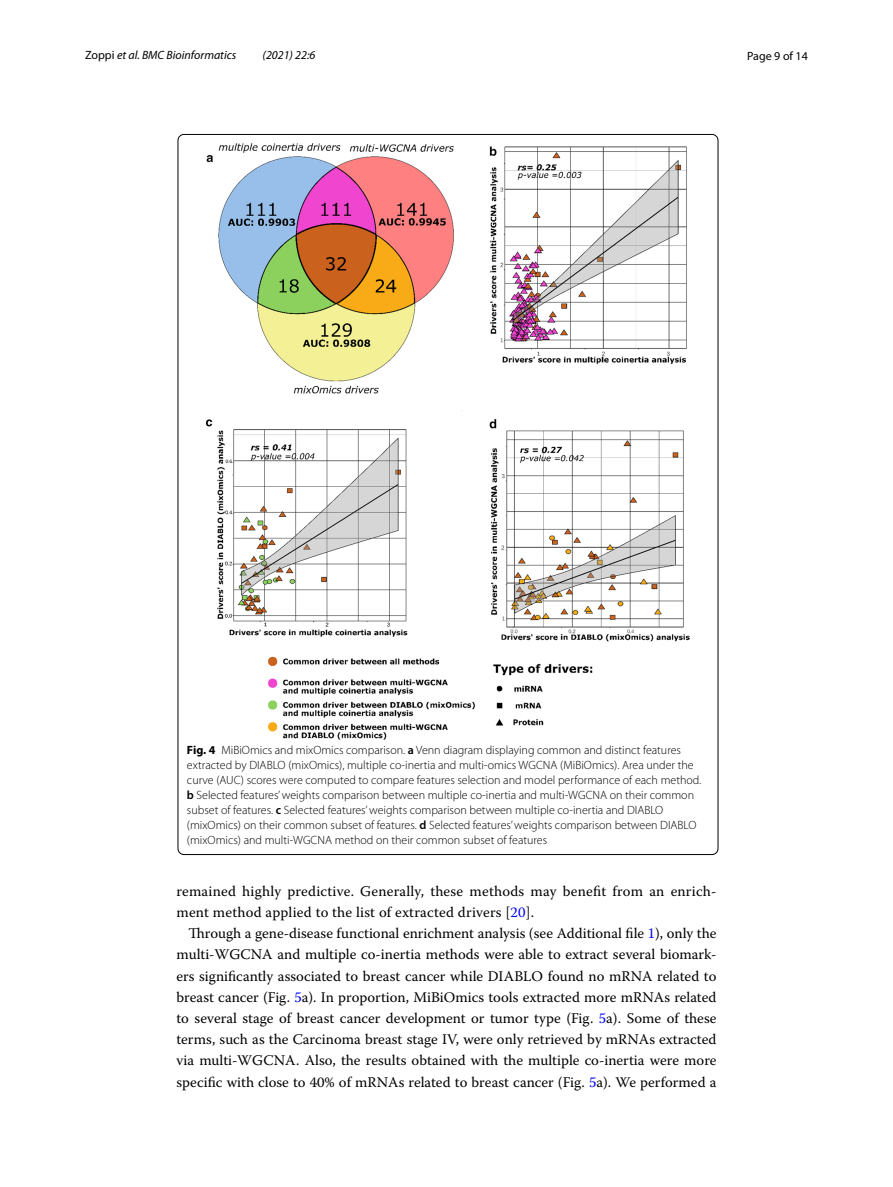
<style>
.page{position:relative;width:893px;height:1187px;background:#fff}
.page>*{position:absolute;margin:0;border:0;box-sizing:border-box;transform-origin:0 0}
.t1{font:14.7px/21.3px "Warnock Pro";letter-spacing:.015em;color:#000}
.t2{font:300 12px/15px "Myriad Pro";color:#000}
.t3{font:italic 12px "Myriad Pro";color:#000}
.t4{font:12px "Myriad Pro";color:#000}
.s1{font-style:normal}
.s2{font-weight:700}
.s3{font-weight:600}
.s4{color:#00f}
</style>
<div class="page">
<img style="left:207px;top:143px;width:482px;height:596px">
<p class="t3" style="left:85px;top:48px;width:153px"><span class="s1">Zoppi</span> et al. BMC Bioinformatics</p>
<p class="t3" style="left:263px;top:48px;width:54px">(2021) 22:6</p>
<p class="t4" style="left:747px;top:48px;width:62px">Page 9 of 14</p>
<p class="t2" style="left:187px;top:742px;width:516px"><span class="s2">Fig. 4</span> MiBiOmics and mixOmics comparison. <span class="s3">a</span> Venn diagram displaying common and distinct features extracted by DIABLO (mixOmics), multiple co-inertia and multi-omics WGCNA (MiBiOmics). Area under the curve (AUC) scores were computed to compare features selection and model performance of each method. <span class="s3">b</span> Selected features’ weights comparison between multiple co-inertia and multi-WGCNA on their common subset of features. <span class="s3">c</span> Selected features’ weights comparison between multiple co-inertia and DIABLO (mixOmics) on their common subset of features. <span class="s3">d</span> Selected features’ weights comparison between DIABLO (mixOmics) and multi-WGCNA method on their common subset of features</p>
<p class="t1" style="left:176px;top:879px;width:542px">remained highly predictive. Generally, these methods may benefit from an enrich&shy;ment method applied to the list of extracted drivers [<span class="s4">20</span>].</p>
<p class="t1" style="left:176px;top:922px;width:542px;text-align:justify;text-indent:12px">Through a gene-disease functional enrichment analysis (see Additional file <span class="s4">1</span>), only the multi-WGCNA and multiple co-inertia methods were able to extract several biomark&shy;ers significantly associated to breast cancer while DIABLO found no mRNA related to breast cancer (Fig. <span class="s4">5</span>a). In proportion, MiBiOmics tools extracted more mRNAs related to several stage of breast cancer development or tumor type (Fig. <span class="s4">5</span>a). Some of these terms, such as the Carcinoma breast stage IV, were only retrieved by mRNAs extracted via multi-WGCNA. Also, the results obtained with the multiple co-inertia were more specific with close to 40% of mRNAs related to breast cancer (Fig. <span class="s4">5</span>a). We performed a</p>
</div>
